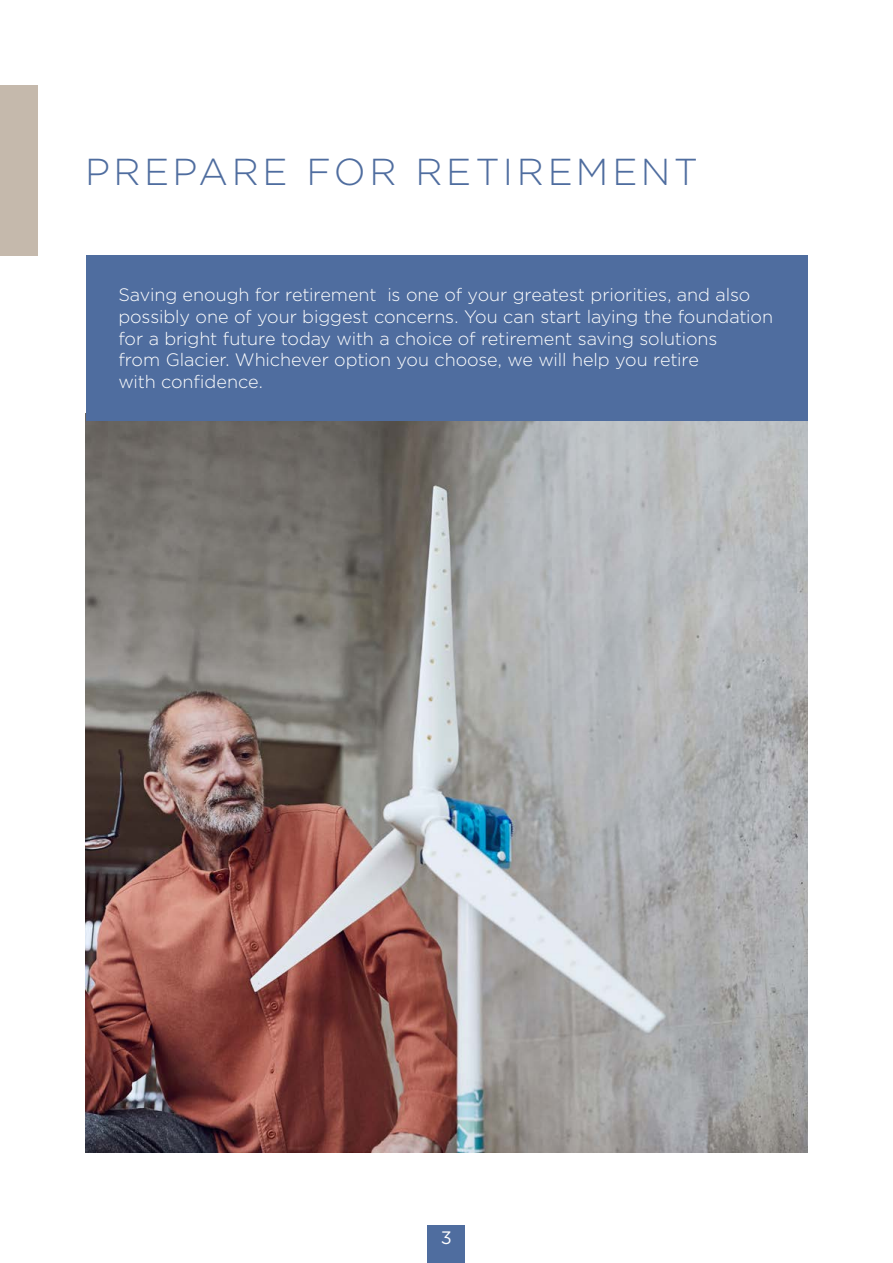
<style>
.page{position:relative;width:893px;height:1263px;background:#fff}
.page>*{position:absolute;margin:0;border:0;box-sizing:border-box;transform-origin:0 0}
.t1{font:300 37.5px "Gotham";letter-spacing:.095em;color:#4f6d9f}
.t2{font:300 18px/21.6px "Gotham";letter-spacing:-.005em;color:#fff}
.t3{font:18px "Gotham";color:#fff}
</style>
<div class="page">
<img style="left:86px;top:420px;width:721px;height:732px">
<div style="left:86px;top:255px;width:721px;height:165px;background:#4f6d9f"></div>
<div style="left:428px;top:1225px;width:37px;height:38px;background:#4f6d9f"></div>
<div style="left:0;top:85px;width:38px;height:170px;background:#c5b9ac"></div>
<h1 class="t1" style="left:85px;top:148px;width:614px">PREPARE FOR RETIREMENT</h1>
<p class="t2" style="left:118px;top:284px;width:656px">Saving enough for retirement is one of your greatest priorities, and also possibly one of your biggest concerns. You can start laying the foundation for a bright future today with a choice of retirement saving solutions<br>from Glacier. Whichever option you choose, we will help you retire<br>with confidence.</p>
<p class="t3" style="left:441px;top:1226px;width:13px">3</p>
</div>
